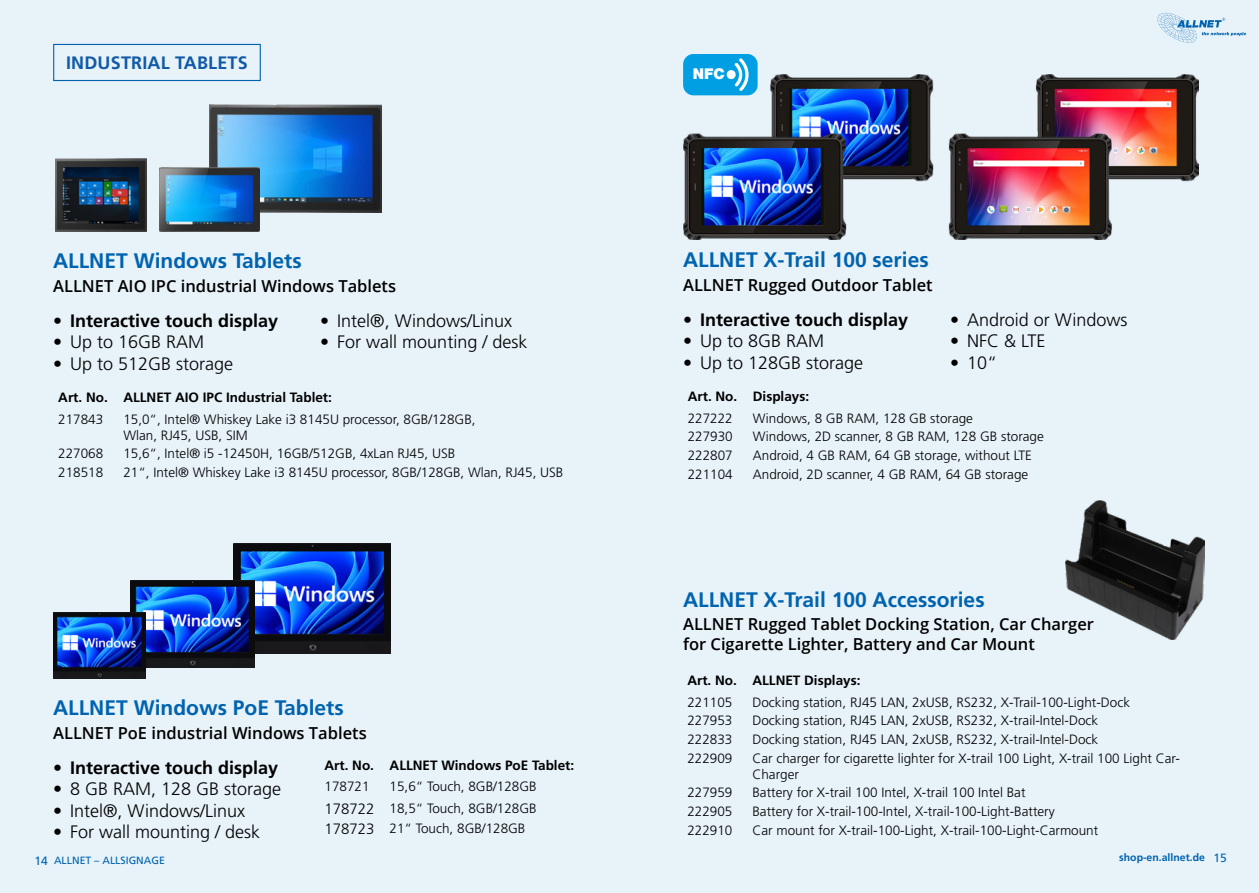
<style>
.page{position:relative;width:1259px;height:893px;background:#e7f2f9}
.page>*{position:absolute;margin:0;border:0;box-sizing:border-box;transform-origin:0 0}
.t1{font:700 21px "Frutiger LT Std";color:#0063af}
.t2{font:300 18px "Frutiger LT Std";color:#000}
.t3{font:700 18px "Frutiger LT Std";color:#000}
.t4{font:700 18px "Frutiger LT Std";letter-spacing:.01em;color:#115aa7}
.t5{font:600 16.5px/19.5px "Open Sans";color:#000}
.t6{font:900 14.85px "Helvetica Neue LT Std";color:#fff}
.t7{font:300 13.5px/16.2px "Frutiger LT Std";color:#000}
.t8{font:700 13.5px "Frutiger LT Std";color:#000}
.t9{font:10.5px "Frutiger LT Std";color:#0063af}
.t10{font:700 10.5px "Frutiger LT Std";color:#0063af}
.s1{font-size:15px}
.s2{font-size:12px}
.s3{font-weight:400;font-size:12px}
</style>
<div class="page">
<svg style="left:1157px;top:13px;width:89px;height:30px"></svg>
<div style="left:683px;top:54px;width:74px;height:41px;background:#009fe3;border-radius:10px"></div>
<svg style="left:726px;top:58px;width:23px;height:17px"></svg>
<img style="left:1066px;top:500px;width:138px;height:139px">
<div style="left:53px;top:44px;width:208px;height:37px;border:1px solid #0063af"></div>
<img style="left:209px;top:105px;width:172px;height:107px">
<img style="left:55px;top:158px;width:91px;height:74px">
<img style="left:159px;top:167px;width:101px;height:65px">
<img style="left:234px;top:543px;width:157px;height:111px">
<img style="left:131px;top:580px;width:123px;height:87px">
<img style="left:53px;top:613px;width:93px;height:65px">
<img style="left:683px;top:75px;width:515px;height:164px">
<h2 class="t4" style="left:66px;top:52px;width:183px">INDUSTRIAL TABLETS</h2>
<h1 class="t1" style="left:53px;top:248px;width:250px">ALLNET Windows Tablets</h1>
<p class="t5" style="left:53px;top:276px;width:344px">ALLNET AIO IPC industrial Windows Tablets</p>
<h2 class="t3" style="left:53px;top:310px;width:227px">• Interactive touch display</h2>
<h2 class="t2" style="left:53px;top:332px;width:153px">• Up to 16GB RAM</h2>
<h2 class="t2" style="left:53px;top:353px;width:182px">• Up to 512GB storage</h2>
<h2 class="t2" style="left:320px;top:310px;width:193px">• Intel®, Windows/Linux</h2>
<h2 class="t2" style="left:320px;top:332px;width:209px">• For wall mounting / desk</h2>
<p class="t8" style="left:58px;top:390px;width:275px">Art. No. ALLNET AIO IPC Industrial Tablet:</p>
<p class="t7" style="left:58px;top:411px;width:47px">217843</p>
<p class="t7" style="left:123px;top:411px;width:354px">15,0“, Intel® Whiskey Lake i3 8145U processor, 8GB/128GB,<br>Wlan, RJ45, USB, SIM</p>
<p class="t7" style="left:58px;top:446px;width:47px">227068</p>
<p class="t7" style="left:123px;top:446px;width:333px">15,6“, Intel® i5 -12450H, 16GB/512GB, 4xLan RJ45, USB</p>
<p class="t7" style="left:58px;top:465px;width:47px">218518</p>
<p class="t7" style="left:123px;top:465px;width:441px">21“, Intel® Whiskey Lake i3 8145U processor, 8GB/128GB, Wlan, RJ45, USB</p>
<h1 class="t1" style="left:53px;top:695px;width:292px">ALLNET Windows PoE Tablets</h1>
<p class="t5" style="left:53px;top:723px;width:315px">ALLNET PoE industrial Windows Tablets</p>
<h2 class="t3" style="left:53px;top:757px;width:227px">• Interactive touch display</h2>
<h2 class="t2" style="left:53px;top:779px;width:230px">• 8 GB RAM, 128 GB storage</h2>
<h2 class="t2" style="left:53px;top:800px;width:193px">• Intel®, Windows/Linux</h2>
<h2 class="t2" style="left:53px;top:822px;width:209px">• For wall mounting / desk</h2>
<p class="t8" style="left:324px;top:757px;width:251px">Art. No. ALLNET Windows PoE Tablet:</p>
<p class="t7" style="left:324px;top:779px;width:47px">178721</p>
<p class="t7" style="left:324px;top:776px;width:214px;line-height:22px;text-align:right">15,6“ Touch, 8GB/128GB<br><span class="s1">178722</span> 18,5“ Touch, 8GB/128GB</p>
<p class="t7" style="left:324px;top:820px;width:202px"><span class="s1">178723</span> 21“ Touch, 8GB/128GB</p>
<p class="t6" style="left:692px;top:65px;width:34px">NFC</p>
<h1 class="t1" style="left:683px;top:247px;width:247px">ALLNET X-Trail 100 series</h1>
<p class="t5" style="left:683px;top:275px;width:251px">ALLNET Rugged Outdoor Tablet</p>
<h2 class="t3" style="left:683px;top:309px;width:227px">• Interactive touch display</h2>
<h2 class="t2" style="left:683px;top:331px;width:143px">• Up to 8GB RAM</h2>
<h2 class="t2" style="left:683px;top:352px;width:182px">• Up to 128GB storage</h2>
<h2 class="t2" style="left:950px;top:309px;width:179px">• Android or Windows</h2>
<h2 class="t2" style="left:950px;top:331px;width:97px">• NFC &amp; LTE</h2>
<h2 class="t2" style="left:950px;top:352px;width:49px">• 10“</h2>
<p class="t8" style="left:688px;top:389px;width:123px">Art. No. Displays:</p>
<p class="t7" style="left:688px;top:410px;width:47px">227222</p>
<p class="t7" style="left:753px;top:410px;width:222px">Windows, 8 GB RAM, 128 GB storage</p>
<p class="t7" style="left:688px;top:429px;width:47px">227930</p>
<p class="t7" style="left:753px;top:429px;width:292px">Windows, 2D scanner, 8 GB RAM, 128 GB storage</p>
<p class="t7" style="left:688px;top:447px;width:47px">222807</p>
<p class="t7" style="left:753px;top:447px;width:281px">Android, 4 GB RAM, 64 GB storage, without LTE</p>
<p class="t7" style="left:688px;top:466px;width:47px">221104</p>
<p class="t7" style="left:753px;top:466px;width:277px">Android, 2D scanner, 4 GB RAM, 64 GB storage</p>
<h1 class="t1" style="left:683px;top:587px;width:303px">ALLNET X-Trail 100 Accessories</h1>
<p class="t5" style="left:683px;top:614px;width:412px">ALLNET Rugged Tablet Docking Station, Car Charger for Cigarette Lighter, Battery and Car Mount</p>
<p class="t8" style="left:687px;top:673px;width:175px">Art. No. ALLNET Displays:</p>
<p class="t7" style="left:687px;top:694px;width:47px">221105</p>
<p class="t7" style="left:752px;top:694px;width:379px">Docking station, RJ45 LAN, 2xUSB, RS232, X-Trail-100-Light-Dock</p>
<p class="t7" style="left:687px;top:713px;width:47px">227953</p>
<p class="t7" style="left:752px;top:713px;width:347px">Docking station, RJ45 LAN, 2xUSB, RS232, X-trail-Intel-Dock</p>
<p class="t7" style="left:687px;top:731px;width:47px">222833</p>
<p class="t7" style="left:752px;top:731px;width:347px">Docking station, RJ45 LAN, 2xUSB, RS232, X-trail-Intel-Dock</p>
<p class="t7" style="left:687px;top:750px;width:47px">222909</p>
<p class="t7" style="left:752px;top:750px;width:429px">Car charger for cigarette lighter for X-trail 100 Light, X-trail 100 Light Car-<br>Charger</p>
<p class="t7" style="left:687px;top:785px;width:47px">227959</p>
<p class="t7" style="left:752px;top:785px;width:274px">Battery for X-trail 100 Intel, X-trail 100 Intel Bat</p>
<p class="t7" style="left:687px;top:803px;width:47px">222905</p>
<p class="t7" style="left:752px;top:803px;width:304px">Battery for X-trail-100-Intel, X-trail-100-Light-Battery</p>
<p class="t7" style="left:687px;top:822px;width:47px">222910</p>
<p class="t7" style="left:752px;top:822px;width:347px">Car mount for X-trail-100-Light, X-trail-100-Light-Carmount</p>
<p class="t9" style="left:34px;top:854px;width:132px"><span class="s2">14</span> ALLNET – ALLSIGNAGE</p>
<p class="t10" style="left:1119px;top:851px;width:109px">shop-en.allnet.de <span class="s3">15</span></p>
</div>
